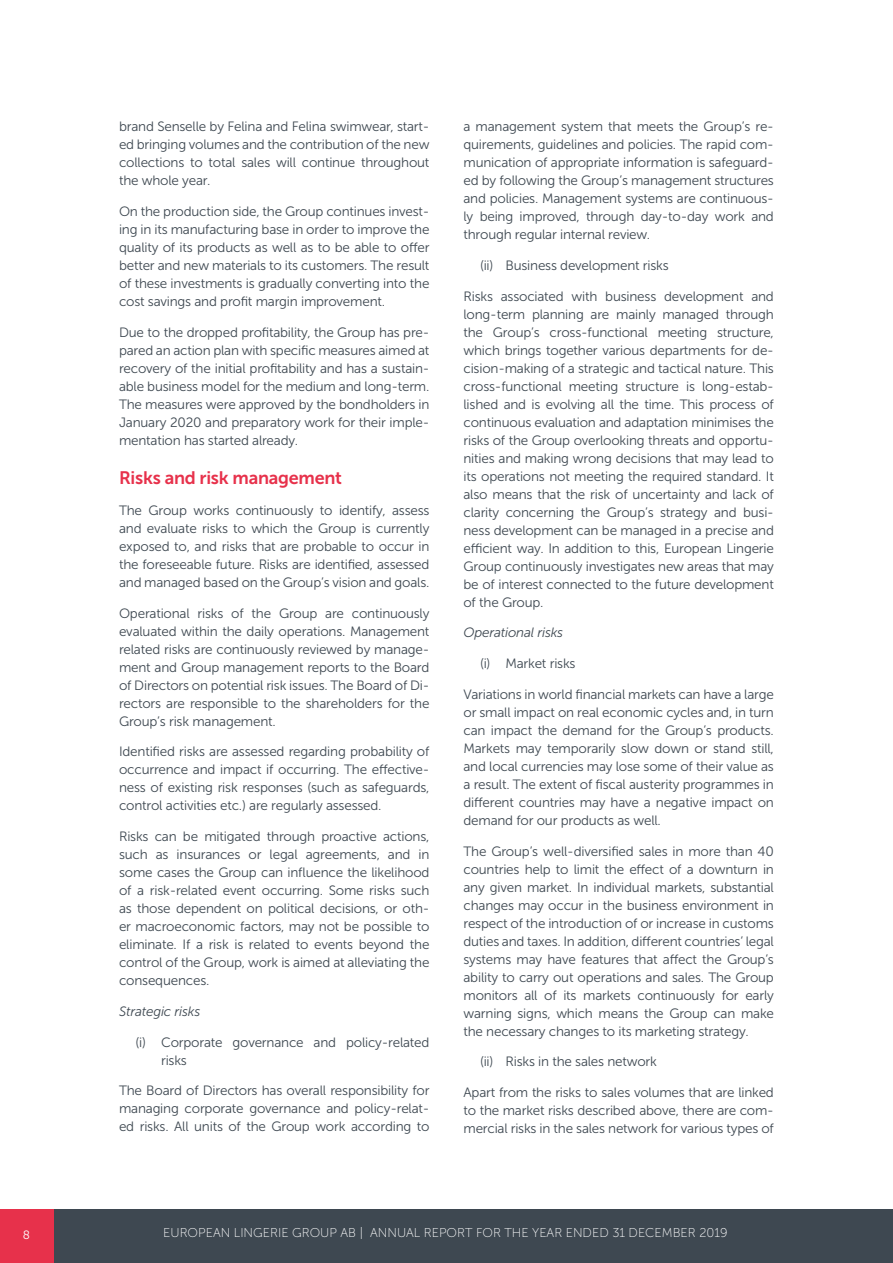
<style>
.page{position:relative;width:893px;height:1263px;background:#fff}
.page>*{position:absolute;margin:0;border:0;box-sizing:border-box;transform-origin:0 0}
.t1{font:18px "Museo Sans 700";letter-spacing:-.015em;color:#e7314b}
.t2{font:13.5px/18px "Museo Sans 300";letter-spacing:-.015em;color:#3e4851;text-align:justify}
.t3{font:italic 13.5px "Museo Sans 300";letter-spacing:-.015em;color:#3e4851}
.t4{font:12.75px "Museo Sans 100";color:#fff}
.t5{font:12px "Museo Sans 300";color:#fff}
</style>
<div class="page">
<div style="left:0;top:1209px;width:893px;height:54px;background:#3e4851"></div>
<div style="left:0;top:1209px;width:54px;height:54px;background:#e7314b"></div>
<p class="t5" style="left:23px;top:1228px;width:9px">8</p>
<p class="t2" style="left:119px;top:118px;width:312px">brand Senselle by Felina and Felina swimwear, start&shy;ed bringing volumes and the contribution of the new collections to total sales will continue throughout the whole year.</p>
<p class="t2" style="left:119px;top:203px;width:312px">On the production side, the Group continues invest&shy;ing in its manufacturing base in order to improve the quality of its products as well as to be able to offer better and new materials to its customers. The result of these investments is gradually converting into the cost savings and profit margin improvement.</p>
<p class="t2" style="left:119px;top:323px;width:312px">Due to the dropped profitability, the Group has pre&shy;pared an action plan with specific measures aimed at recovery of the initial profitability and has a sustain&shy;able business model for the medium and long-term.<br>The measures were approved by the bondholders in January 2020 and preparatory work for their imple&shy;mentation has started already.</p>
<h1 class="t1" style="left:119px;top:468px;width:224px">Risks and risk management</h1>
<p class="t2" style="left:119px;top:501px;width:312px">The Group works continuously to identify, assess and evaluate risks to which the Group is currently exposed to, and risks that are probable to occur in the foreseeable future. Risks are identified, assessed and managed based on the Group’s vision and goals.</p>
<p class="t2" style="left:119px;top:604px;width:312px">Operational risks of the Group are continuously evaluated within the daily operations. Management related risks are continuously reviewed by manage&shy;ment and Group management reports to the Board of Directors on potential risk issues. The Board of Di&shy;rectors are responsible to the shareholders for the Group’s risk management.</p>
<p class="t2" style="left:119px;top:743px;width:312px">Identified risks are assessed regarding probability of occurrence and impact if occurring. The effective&shy;ness of existing risk responses (such as safeguards, control activities etc.) are regularly assessed.</p>
<p class="t2" style="left:119px;top:827px;width:312px">Risks can be mitigated through proactive actions, such as insurances or legal agreements, and in some cases the Group can influence the likelihood of a risk-related event occurring. Some risks such as those dependent on political decisions, or oth&shy;er macroeconomic factors, may not be possible to eliminate. If a risk is related to events beyond the control of the Group, work is aimed at alleviating the consequences.</p>
<p class="t3" style="left:119px;top:1004px;width:83px">Strategic risks</p>
<p class="t2" style="left:161px;top:1033px;width:270px;text-indent:-26px">(i) Corporate governance and policy-related risks</p>
<p class="t2" style="left:119px;top:1082px;width:312px">The Board of Directors has overall responsibility for managing corporate governance and policy-relat&shy;ed risks. All units of the Group work according to</p>
<p class="t2" style="left:463px;top:118px;width:312px">a management system that meets the Group’s re&shy;quirements, guidelines and policies. The rapid com&shy;munication of appropriate information is safeguard&shy;ed by following the Group’s management structures and policies. Management systems are continuous&shy;ly being improved, through day-to-day work and through regular internal review.</p>
<p class="t2" style="left:480px;top:256px;width:190px">(ii) Business development risks</p>
<p class="t2" style="left:463px;top:287px;width:312px">Risks associated with business development and long-term planning are mainly managed through the Group’s cross-functional meeting structure, which brings together various departments for de&shy;cision-making of a strategic and tactical nature. This cross-functional meeting structure is long-estab&shy;lished and is evolving all the time. This process of continuous evaluation and adaptation minimises the risks of the Group overlooking threats and opportu&shy;nities and making wrong decisions that may lead to its operations not meeting the required standard. It also means that the risk of uncertainty and lack of clarity concerning the Group’s strategy and busi&shy;ness development can be managed in a precise and efficient way. In addition to this, European Lingerie Group continuously investigates new areas that may be of interest connected to the future development of the Group.</p>
<p class="t3" style="left:463px;top:625px;width:101px">Operational risks</p>
<p class="t2" style="left:480px;top:655px;width:97px">(i) Market risks</p>
<p class="t2" style="left:463px;top:685px;width:312px">Variations in world financial markets can have a large or small impact on real economic cycles and, in turn can impact the demand for the Group’s products.<br>Markets may temporarily slow down or stand still, and local currencies may lose some of their value as a result. The extent of fiscal austerity programmes in different countries may have a negative impact on demand for our products as well.</p>
<p class="t2" style="left:463px;top:842px;width:312px">The Group’s well-diversified sales in more than 40 countries help to limit the effect of a downturn in any given market. In individual markets, substantial changes may occur in the business environment in respect of the introduction of or increase in customs duties and taxes. In addition, different countries’ legal systems may have features that affect the Group’s ability to carry out operations and sales. The Group monitors all of its markets continuously for early warning signs, which means the Group can make the necessary changes to its marketing strategy.</p>
<p class="t2" style="left:480px;top:1053px;width:178px">(ii) Risks in the sales network</p>
<p class="t2" style="left:463px;top:1083px;width:312px">Apart from the risks to sales volumes that are linked to the market risks described above, there are com&shy;mercial risks in the sales network for various types of</p>
<p class="t4" style="left:163px;top:1226px;width:566px">EUROPEAN LINGERIE GROUP AB | ANNUAL REPORT FOR THE YEAR ENDED 31 DECEMBER 2019</p>
</div>
